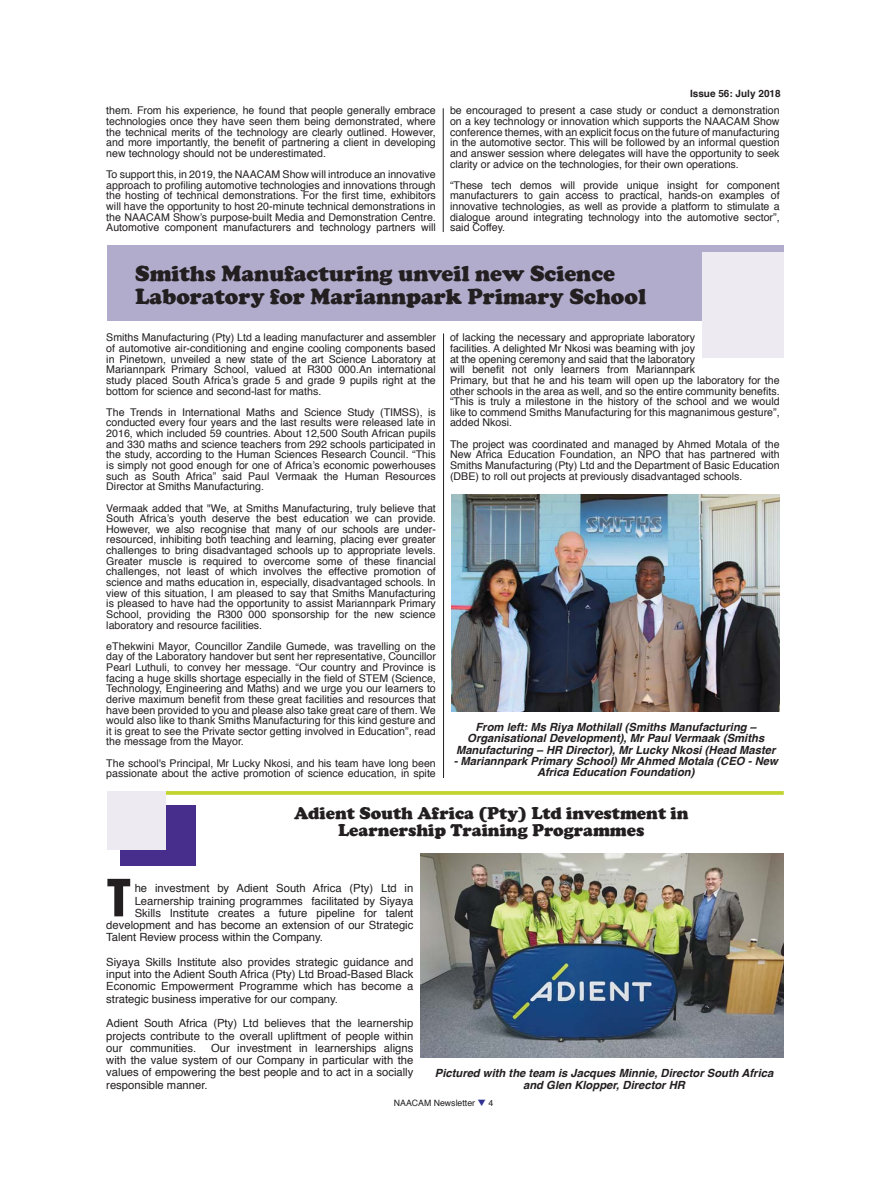
<style>
.page{position:relative;width:886px;height:1195px;background:#fff}
.page>*{position:absolute;margin:0;border:0;box-sizing:border-box;transform-origin:0 0}
.t1{font:900 condensed 50px "Helvetica LT Std";color:#231f20}
.t2{font:900 22.5px/22.5px "Cooper";color:#231f20}
.t3{font:900 17.5px/17.5px "Cooper";color:#231f20;text-align:center}
.t4{font:11.25px/12.2px "Helvetica";color:#231f20;text-align:justify}
.t5{font:italic 700 11.25px/11.2px "Helvetica";color:#231f20;text-align:center}
.t6{font:10.62px/10.6px "Helvetica";color:#231f20;text-align:justify}
.t7{font:700 10px "Helvetica";color:#231f20}
.t8{font:8.75px "Helvetica";color:#231f20}
.s1{color:#2e3092}
</style>
<div class="page">
<div style="left:107px;top:246px;width:676px;height:75px;background:#b2accc"></div>
<div style="left:702px;top:252px;width:82px;height:105px;background:#edebf1"></div>
<svg style="left:165px;top:791px;width:619px;height:3px;background:#c2d534"></svg>
<hr style="left:443px;top:333px;width:1px;height:444px;background:#231f20">
<hr style="left:443px;top:108px;width:1px;height:124px;background:#231f20">
<img style="left:452px;top:494px;width:328px;height:217px">
<img style="left:420px;top:853px;width:364px;height:204px">
<div style="left:121px;top:805px;width:75px;height:61px;background:#472d8c"></div>
<div style="left:107px;top:790px;width:58px;height:59px;background:#edebf1"></div>
<p class="t6" style="left:106px;top:106px;width:331px">them. From his experience, he found that people generally embrace technologies once they have seen them being demonstrated, where the technical merits of the technology are clearly outlined. However, and more importantly, the benefit of partnering a client in developing new technology should not be underestimated.</p>
<p class="t6" style="left:106px;top:170px;width:331px">To support this, in 2019, the NAACAM Show will introduce an innovative approach to profiling automotive technologies and innovations through the hosting of technical demonstrations. For the first time, exhibitors will have the opportunity to host 20-minute technical demonstrations in the NAACAM Show’s purpose-built Media and Demonstration Centre.<br>Automotive component manufacturers and technology partners will</p>
<p class="t7" style="left:690px;top:89px;width:92px">Issue 56: July 2018</p>
<p class="t6" style="left:450px;top:106px;width:331px">be encouraged to present a case study or conduct a demonstration on a key technology or innovation which supports the NAACAM Show conference themes, with an explicit focus on the future of manufacturing in the automotive sector. This will be followed by an informal question and answer session where delegates will have the opportunity to seek clarity or advice on the technologies, for their own operations.</p>
<p class="t6" style="left:450px;top:180px;width:331px">“These tech demos will provide unique insight for component manufacturers to gain access to practical, hands-on examples of innovative technologies, as well as provide a platform to stimulate a dialogue around integrating technology into the automotive sector”, said Coffey.</p>
<h2 class="t2" style="left:135px;top:262px;width:512px">Smiths Manufacturing unveil new Science<br>Laboratory for Mariannpark Primary School</h2>
<p class="t6" style="left:106px;top:333px;width:331px">Smiths Manufacturing (Pty) Ltd a leading manufacturer and assembler of automotive air-conditioning and engine cooling components based in Pinetown, unveiled a new state of the art Science Laboratory at Mariannpark Primary School, valued at R300 000.An international study placed South Africa’s grade 5 and grade 9 pupils right at the bottom for science and second-last for maths.</p>
<p class="t6" style="left:106px;top:407px;width:331px">The Trends in International Maths and Science Study (TIMSS), is conducted every four years and the last results were released late in 2016, which included 59 countries. About 12,500 South African pupils and 330 maths and science teachers from 292 schools participated in the study, according to the Human Sciences Research Council. “This is simply not good enough for one of Africa’s economic powerhouses such as South Africa” said Paul Vermaak the Human Resources Director at Smiths Manufacturing.</p>
<p class="t6" style="left:106px;top:503px;width:331px">Vermaak added that "We, at Smiths Manufacturing, truly believe that South Africa’s youth deserve the best education we can provide.<br>However, we also recognise that many of our schools are under&shy;resourced, inhibiting both teaching and learning, placing ever greater challenges to bring disadvantaged schools up to appropriate levels.<br>Greater muscle is required to overcome some of these financial challenges, not least of which involves the effective promotion of science and maths education in, especially, disadvantaged schools. In view of this situation, I am pleased to say that Smiths Manufacturing is pleased to have had the opportunity to assist Mariannpark Primary School, providing the R300 000 sponsorship for the new science laboratory and resource facilities.</p>
<p class="t6" style="left:106px;top:641px;width:331px">eThekwini Mayor, Councillor Zandile Gumede, was travelling on the day of the Laboratory handover but sent her representative, Councillor Pearl Luthuli, to convey her message. “Our country and Province is facing a huge skills shortage especially in the field of STEM (Science, Technology, Engineering and Maths) and we urge you our learners to derive maximum benefit from these great facilities and resources that have been provided to you and please also take great care of them. We would also like to thank Smiths Manufacturing for this kind gesture and it is great to see the Private sector getting involved in Education”, read the message from the Mayor.</p>
<p class="t6" style="left:106px;top:758px;width:331px">The school's Principal, Mr Lucky Nkosi, and his team have long been passionate about the active promotion of science education, in spite</p>
<p class="t6" style="left:450px;top:333px;width:331px;text-align:left">of lacking the necessary and appropriate laboratory<br>facilities. A delighted Mr Nkosi was beaming with joy<br>at the opening ceremony and said that the laboratory<br>will benefit not only learners from Mariannpark<br>Primary, but that he and his team will open up the laboratory for the other schools in the area as well, and so the entire community benefits. “This is truly a milestone in the history of the school and we would like to commend Smiths Manufacturing for this magnanimous gesture”, added Nkosi.</p>
<p class="t6" style="left:450px;top:439px;width:331px">The project was coordinated and managed by Ahmed Motala of the New Africa Education Foundation, an NPO that has partnered with Smiths Manufacturing (Pty) Ltd and the Department of Basic Education (DBE) to roll out projects at previously disadvantaged schools.</p>
<p class="t5" style="left:456px;top:722px;width:321px">From left: Ms Riya Mothilall (Smiths Manufacturing –<br>Organisational Development), Mr Paul Vermaak (Smiths<br>Manufacturing – HR Director), Mr Lucky Nkosi (Head Master</p>
<p class="t5" style="left:454px;top:756px;width:326px">- Mariannpark Primary School) Mr Ahmed Motala (CEO - New<br>Africa Education Foundation)</p>
<h3 class="t3" style="left:294px;top:804px;width:396px">Adient South Africa (Pty) Ltd investment in<br>Learnership Training Programmes</h3>
<h1 class="t1" style="left:106px;top:869px;width:26px">T</h1>
<p class="t4" style="left:135px;top:883px;width:280px">he investment by Adient South Africa (Pty) Ltd in</p>
<p class="t4" style="left:135px;top:895px;width:280px">Learnership training programmes facilitated by Siyaya</p>
<p class="t4" style="left:135px;top:907px;width:280px">Skills Institute creates a future pipeline for talent</p>
<p class="t4" style="left:106px;top:919px;width:309px">development and has become an extension of our Strategic</p>
<p class="t4" style="left:106px;top:932px;width:218px">Talent Review process within the Company.</p>
<p class="t4" style="left:106px;top:956px;width:309px">Siyaya Skills Institute also provides strategic guidance and input into the Adient South Africa (Pty) Ltd Broad-Based Black Economic Empowerment Programme which has become a strategic business imperative for our company.</p>
<p class="t4" style="left:106px;top:1017px;width:309px">Adient South Africa (Pty) Ltd believes that the learnership projects contribute to the overall upliftment of people within our communities.</p>
<p class="t4" style="left:106px;top:1042px;width:309px;text-indent:105px">Our investment in learnerships aligns with the value system of our Company in particular with the values of empowering the best people and to act in a socially responsible manner.</p>
<p class="t5" style="left:435px;top:1068px;width:340px">Pictured with the team is Jacques Minnie, Director South Africa and Glen Klopper, Director HR</p>
<p class="t8" style="left:394px;top:1099px;width:101px">NAACAM Newsletter <span class="s1">❑</span> 4</p>
</div>
